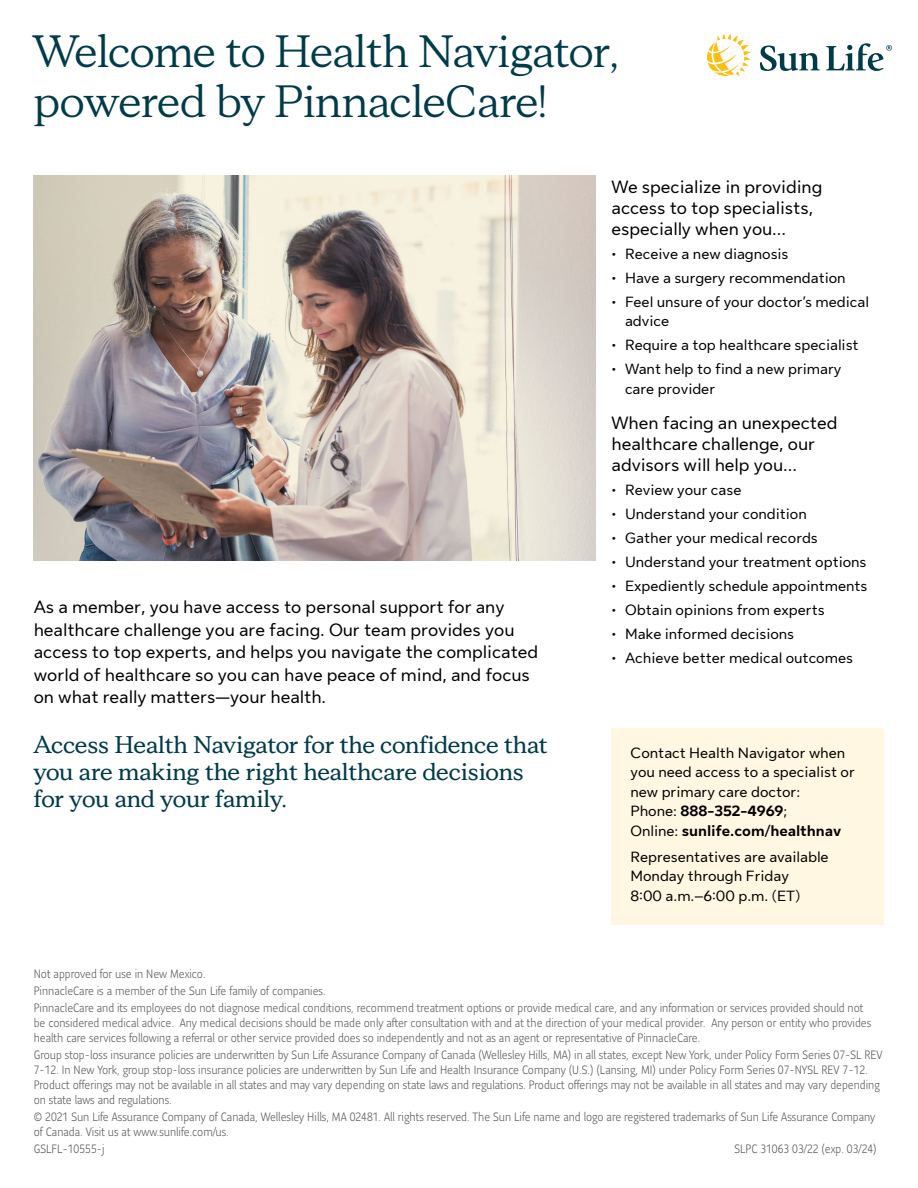
<style>
.page{position:relative;width:918px;height:1188px;background:#fff}
.page>*{position:absolute;margin:0;border:0;box-sizing:border-box;transform-origin:0 0}
.H1_30_32{font:45px/49.5px "Sun Life New Display";color:#003b49}
.H2_16_18{font:700 24px/27px "Sun Life New Display";color:#003b49}
.P-Intro_Paragraph_12{font:18px/22.5px "Sun Life New Text";color:#000}
.H2_12_14{font:18px/21px "Sun Life New Text";color:#000}
.P-Text_T_10_13{font:15px/19.5px "Sun Life New Text";color:#000}
.P_Disclosure{font:300 12px/15px "Sun Life Sans Condensed";color:#58595b}
.s1{font-weight:700}
</style>
<div class="page">
<div style="left:612px;top:728px;width:272px;height:196px;background:#fff7e1"></div>
<svg style="left:707px;top:34px;width:44px;height:42px"></svg>
<svg style="left:760px;top:43px;width:132px;height:28px"></svg>
<img style="left:34px;top:176px;width:561px;height:385px">
<h1 class="H1_30_32" style="left:34px;top:25px;width:587px">Welcome to Health Navigator, powered by PinnacleCare!</h1>
<p class="P-Intro_Paragraph_12" style="left:34px;top:595px;width:506px">As a member, you have access to personal support for any healthcare challenge you are facing. Our team provides you access to top experts, and helps you navigate the complicated world of healthcare so you can have peace of mind, and focus on what really matters—your health.</p>
<h2 class="H2_16_18" style="left:34px;top:730px;width:515px">Access Health Navigator for the confidence that you are making the right healthcare decisions for you and your family.</h2>
<h2 class="H2_12_14" style="left:612px;top:175px;width:212px">We specialize in providing access to top specialists, especially when you...</h2>
<p class="P-Text_T_10_13" style="left:612px;top:243px;width:179px">• Receive a new diagnosis</p>
<p class="P-Text_T_10_13" style="left:612px;top:267px;width:236px">• Have a surgery recommendation</p>
<p class="P-Text_T_10_13" style="left:625px;top:291px;width:245px;text-indent:-14px">• Feel unsure of your doctor’s medical advice</p>
<p class="P-Text_T_10_13" style="left:612px;top:335px;width:249px">• Require a top healthcare specialist</p>
<p class="P-Text_T_10_13" style="left:625px;top:359px;width:218px;text-indent:-14px">• Want help to find a new primary care provider</p>
<h2 class="H2_12_14" style="left:612px;top:411px;width:227px">When facing an unexpected healthcare challenge, our advisors will help you...</h2>
<p class="P-Text_T_10_13" style="left:612px;top:479px;width:131px">• Review your case</p>
<p class="P-Text_T_10_13" style="left:612px;top:503px;width:197px">• Understand your condition</p>
<p class="P-Text_T_10_13" style="left:612px;top:527px;width:208px">• Gather your medical records</p>
<p class="P-Text_T_10_13" style="left:612px;top:551px;width:257px">• Understand your treatment options</p>
<p class="P-Text_T_10_13" style="left:612px;top:575px;width:258px">• Expediently schedule appointments</p>
<p class="P-Text_T_10_13" style="left:612px;top:599px;width:215px">• Obtain opinions from experts</p>
<p class="P-Text_T_10_13" style="left:612px;top:623px;width:184px">• Make informed decisions</p>
<p class="P-Text_T_10_13" style="left:612px;top:647px;width:243px">• Achieve better medical outcomes</p>
<p class="P-Text_T_10_13" style="left:630px;top:742px;width:226px">Contact Health Navigator when you need access to a specialist or new primary care doctor:<br>Phone: <span class="s1">888-352-4969</span>;<br>Online: <span class="s1">sunlife.com/healthnav</span></p>
<p class="P-Text_T_10_13" style="left:630px;top:846px;width:200px">Representatives are available<br>Monday through Friday<br>8:00 a.m.–6:00 p.m. (ET)</p>
<p class="P_Disclosure" style="left:34px;top:965px;width:173px">Not approved for use in New Mexico.</p>
<p class="P_Disclosure" style="left:34px;top:983px;width:293px">PinnacleCare is a member of the Sun Life family of companies.</p>
<p class="P_Disclosure" style="left:34px;top:1000px;width:839px">PinnacleCare and its employees do not diagnose medical conditions, recommend treatment options or provide medical care, and any information or services provided should not be considered medical advice. Any medical decisions should be made only after consultation with and at the direction of your medical provider. Any person or entity who provides health care services following a referral or other service provided does so independently and not as an agent or representative of PinnacleCare.</p>
<p class="P_Disclosure" style="left:34px;top:1047px;width:850px">Group stop-loss insurance policies are underwritten by Sun Life Assurance Company of Canada (Wellesley Hills, MA) in all states, except New York, under Policy Form Series 07-SL REV 7-12. In New York, group stop-loss insurance policies are underwritten by Sun Life and Health Insurance Company (U.S.) (Lansing, MI) under Policy Form Series 07-NYSL REV 7-12.<br>Product offerings may not be available in all states and may vary depending on state laws and regulations. Product offerings may not be available in all states and may vary depending on state laws and regulations.</p>
<p class="P_Disclosure" style="left:34px;top:1109px;width:843px">© 2021 Sun Life Assurance Company of Canada, Wellesley Hills, MA 02481. All rights reserved. The Sun Life name and logo are registered trademarks of Sun Life Assurance Company of Canada. Visit us at www.sunlife.com/us.</p>
<p class="P_Disclosure" style="left:34px;top:1141px;width:72px">GSLFL-10555-j</p>
<p class="P_Disclosure" style="left:734px;top:1141px;width:144px">SLPC 31063 03/22 (exp. 03/24)</p>
</div>
